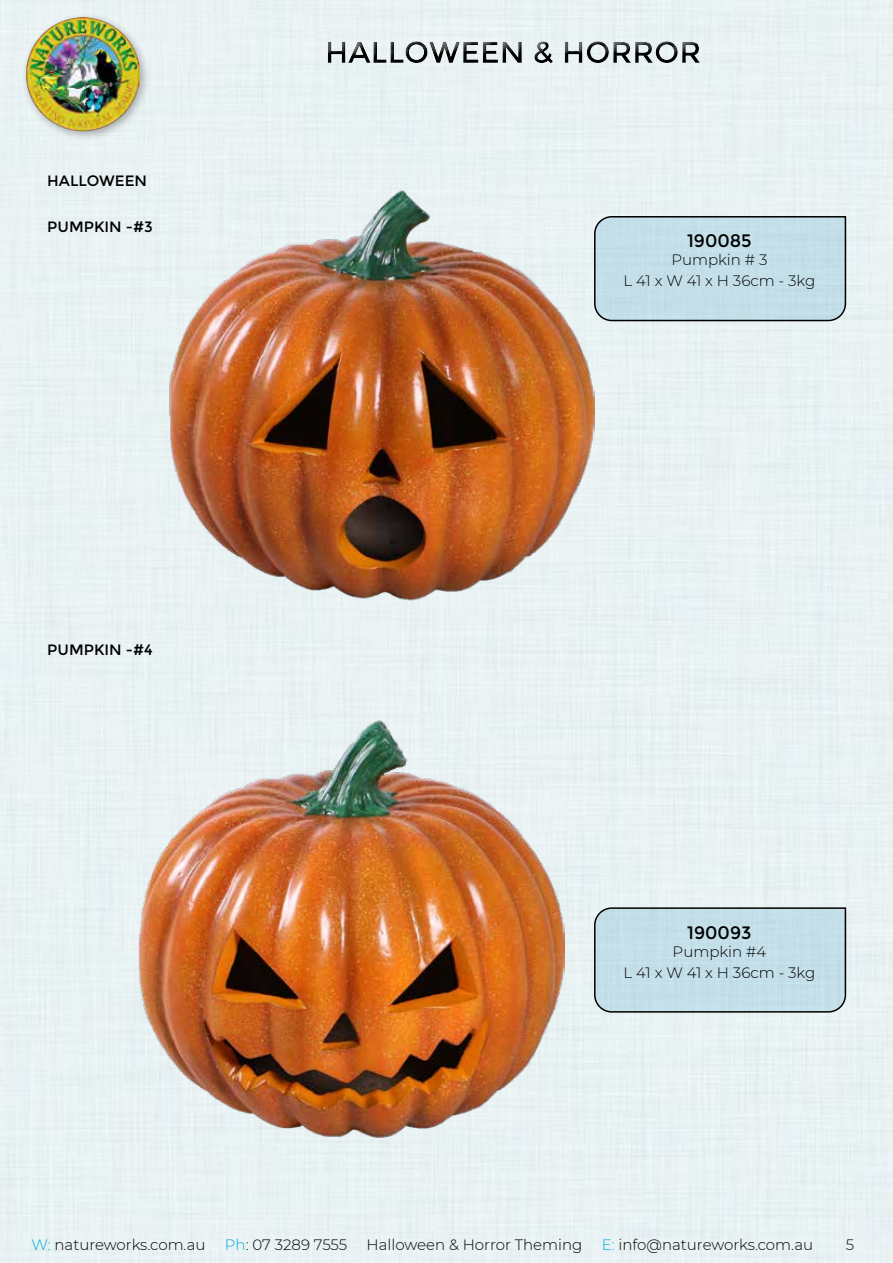
<style>
.page{position:relative;width:893px;height:1263px;background:#e9f2f3}
.page>*{position:absolute;margin:0;border:0;box-sizing:border-box;transform-origin:0 0}
.t1{font:18px "Montserrat";color:#000}
.t2{font:300 15px/21px "Montserrat";color:#000;text-align:center}
.t3{font:15px "Montserrat";color:#000}
.s1{color:#00acd8}
</style>
<div class="page">
<div style="left:21px;top:12px;width:130px;height:129px;background:#000;opacity:.3"></div>
<img style="left:26px;top:17px;width:114px;height:115px">
<div style="left:317px;top:34px;width:390px;height:36px;background:#e8f0f1"></div>
<div style="left:319px;top:37px;width:391px;height:37px;background:#000;opacity:.75"></div>
<svg style="left:594px;top:215px;width:253px;height:107px;background:#bdd6df"></svg>
<div style="left:593px;top:907px;width:254px;height:106px;background:#c4dfe8"></div>
<img style="left:138px;top:716px;width:426px;height:425px">
<img style="left:168px;top:182px;width:426px;height:426px">
<p class="t3" style="left:47px;top:172px;width:101px">HALLOWEEN</p>
<p class="t3" style="left:47px;top:218px;width:107px">PUMPKIN -#3</p>
<p class="t3" style="left:47px;top:641px;width:107px">PUMPKIN -#4</p>
<p class="t1" style="left:687px;top:231px;width:66px">190085</p>
<p class="t2" style="left:623px;top:249px;width:193px">Pumpkin # 3<br>L 41 x W 41 x H 36cm - 3kg</p>
<p class="t1" style="left:687px;top:922px;width:66px">190093</p>
<p class="t2" style="left:623px;top:940px;width:193px">Pumpkin #4<br>L 41 x W 41 x H 36cm - 3kg</p>
<p class="t2" style="left:32px;top:1233px;width:176px"><span class="s1">W:</span> natureworks.com.au</p>
<p class="t2" style="left:225px;top:1233px;width:124px"><span class="s1">Ph</span>: 07 3289 7555</p>
<p class="t2" style="left:367px;top:1233px;width:217px">Halloween &amp; Horror Theming</p>
<p class="t2" style="left:602px;top:1233px;width:213px"><span class="s1">E:</span> info@natureworks.com.au</p>
<p class="t2" style="left:846px;top:1234px;width:10px">5</p>
</div>
